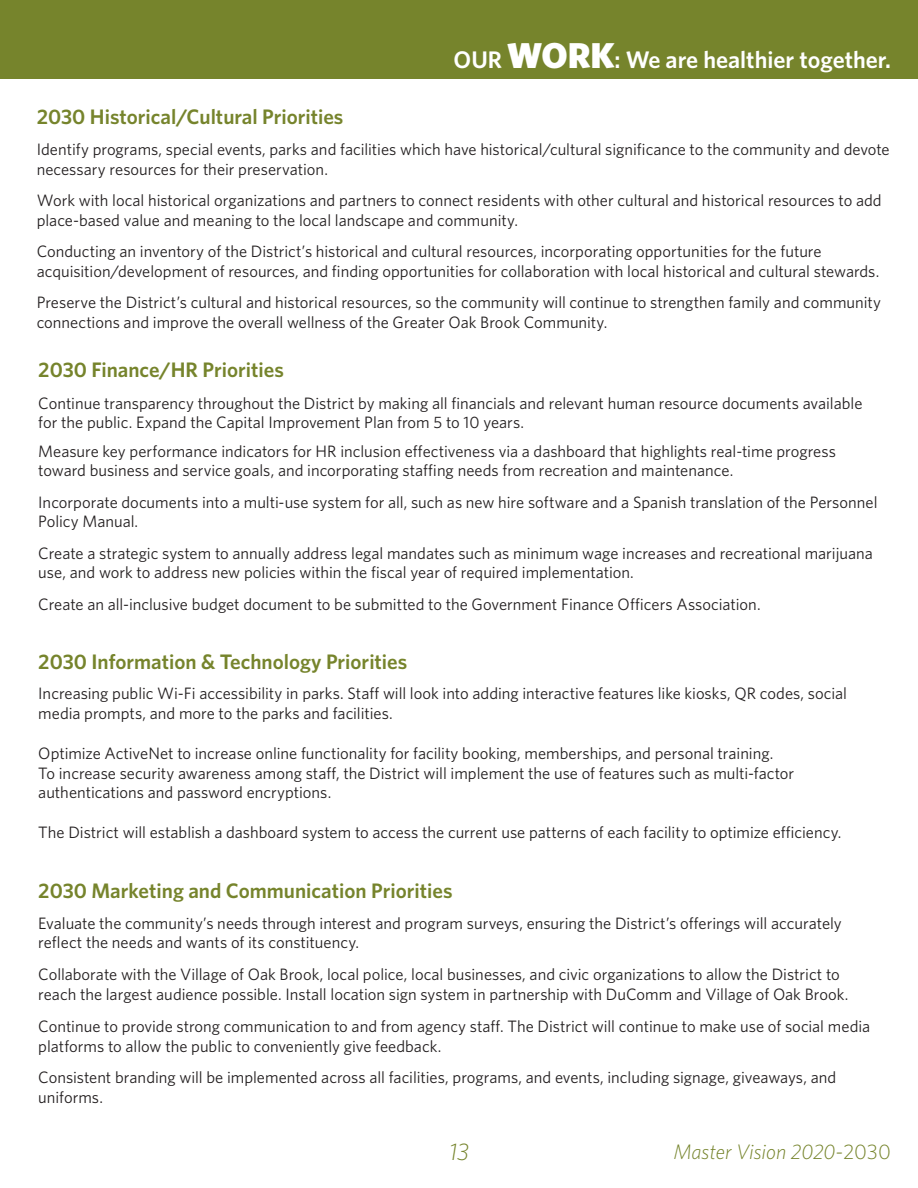
<style>
.page{position:relative;width:918px;height:1188px;background:#fff}
.page>*{position:absolute;margin:0;border:0;box-sizing:border-box;transform-origin:0 0}
.t1{font:600 24px "Whitney";color:#fff}
.t2{font:italic 300 24px "Whitney";color:#76842c}
.Body_Text{font:600 21px "Whitney";color:#76842c}
.t3{font:italic 300 21px "Whitney";color:#76842c}
.Body_Text-2{font:16.5px/19.5px "Whitney";color:#231f20}
.s1{font-weight:900;font-size:36px}
.s2{font-style:normal}
</style>
<div class="page">
<div style="left:0;top:0;width:918px;height:78px;background:#76842c"></div>
<p class="t1" style="left:454px;top:44px;width:439px">OUR <span class="s1">WORK</span>: We are healthier together.</p>
<p class="Body_Text" style="left:37px;top:103px;width:308px">2030 Historical/Cultural Priorities</p>
<p class="Body_Text-2" style="left:37px;top:140px;width:855px">Identify programs, special events, parks and facilities which have historical/cultural significance to the community and devote necessary resources for their preservation.</p>
<p class="Body_Text-2" style="left:37px;top:191px;width:846px">Work with local historical organizations and partners to connect residents with other cultural and historical resources to add place-based value and meaning to the local landscape and community.</p>
<p class="Body_Text-2" style="left:37px;top:242px;width:844px">Conducting an inventory of the District’s historical and cultural resources, incorporating opportunities for the future acquisition/development of resources, and finding opportunities for collaboration with local historical and cultural stewards.</p>
<p class="Body_Text-2" style="left:37px;top:293px;width:846px">Preserve the District’s cultural and historical resources, so the community will continue to strengthen family and community connections and improve the overall wellness of the Greater Oak Brook Community.</p>
<p class="Body_Text" style="left:38px;top:356px;width:247px">2030 Finance/HR Priorities</p>
<p class="Body_Text-2" style="left:38px;top:393px;width:826px">Continue transparency throughout the District by making all financials and relevant human resource documents available for the public. Expand the Capital Improvement Plan from 5 to 10 years.</p>
<p class="Body_Text-2" style="left:38px;top:441px;width:799px">Measure key performance indicators for HR inclusion effectiveness via a dashboard that highlights real-time progress toward business and service goals, and incorporating staffing needs from recreation and maintenance.</p>
<p class="Body_Text-2" style="left:38px;top:492px;width:841px">Incorporate documents into a multi-use system for all, such as new hire software and a Spanish translation of the Personnel<br>Policy Manual.</p>
<p class="Body_Text-2" style="left:38px;top:543px;width:836px">Create a strategic system to annually address legal mandates such as minimum wage increases and recreational marijuana use, and work to address new policies within the fiscal year of required implementation.</p>
<p class="Body_Text-2" style="left:38px;top:594px;width:724px">Create an all-inclusive budget document to be submitted to the Government Finance Officers Association.</p>
<p class="Body_Text" style="left:38px;top:647px;width:371px">2030 Information &amp; Technology Priorities</p>
<p class="Body_Text-2" style="left:38px;top:683px;width:810px">Increasing public Wi-Fi accessibility in parks. Staff will look into adding interactive features like kiosks, QR codes, social media prompts, and more to the parks and facilities.</p>
<p class="Body_Text-2" style="left:38px;top:743px;width:737px">Optimize ActiveNet to increase online functionality for facility booking, memberships, and personal training.</p>
<p class="Body_Text-2" style="left:38px;top:762px;width:757px">To increase security awareness among staff, the District will implement the use of features such as multi-factor authentications and password encryptions.</p>
<p class="Body_Text-2" style="left:38px;top:822px;width:805px">The District will establish a dashboard system to access the current use patterns of each facility to optimize efficiency.</p>
<p class="Body_Text" style="left:38px;top:877px;width:416px">2030 Marketing and Communication Priorities</p>
<p class="Body_Text-2" style="left:38px;top:913px;width:805px">Evaluate the community’s needs through interest and program surveys, ensuring the District’s offerings will accurately reflect the needs and wants of its constituency.</p>
<p class="Body_Text-2" style="left:38px;top:964px;width:812px">Collaborate with the Village of Oak Brook, local police, local businesses, and civic organizations to allow the District to reach the largest audience possible. Install location sign system in partnership with DuComm and Village of Oak Brook.</p>
<p class="Body_Text-2" style="left:38px;top:1016px;width:833px">Continue to provide strong communication to and from agency staff. The District will continue to make use of social media platforms to allow the public to conveniently give feedback.</p>
<p class="Body_Text-2" style="left:38px;top:1067px;width:799px">Consistent branding will be implemented across all facilities, programs, and events, including signage, giveaways, and uniforms.</p>
<h1 class="t2" style="left:449px;top:1135px;width:21px">13</h1>
<p class="t3" style="left:673px;top:1138px;width:219px">Master Vision 2020-<span class="s2">2030</span></p>
</div>
